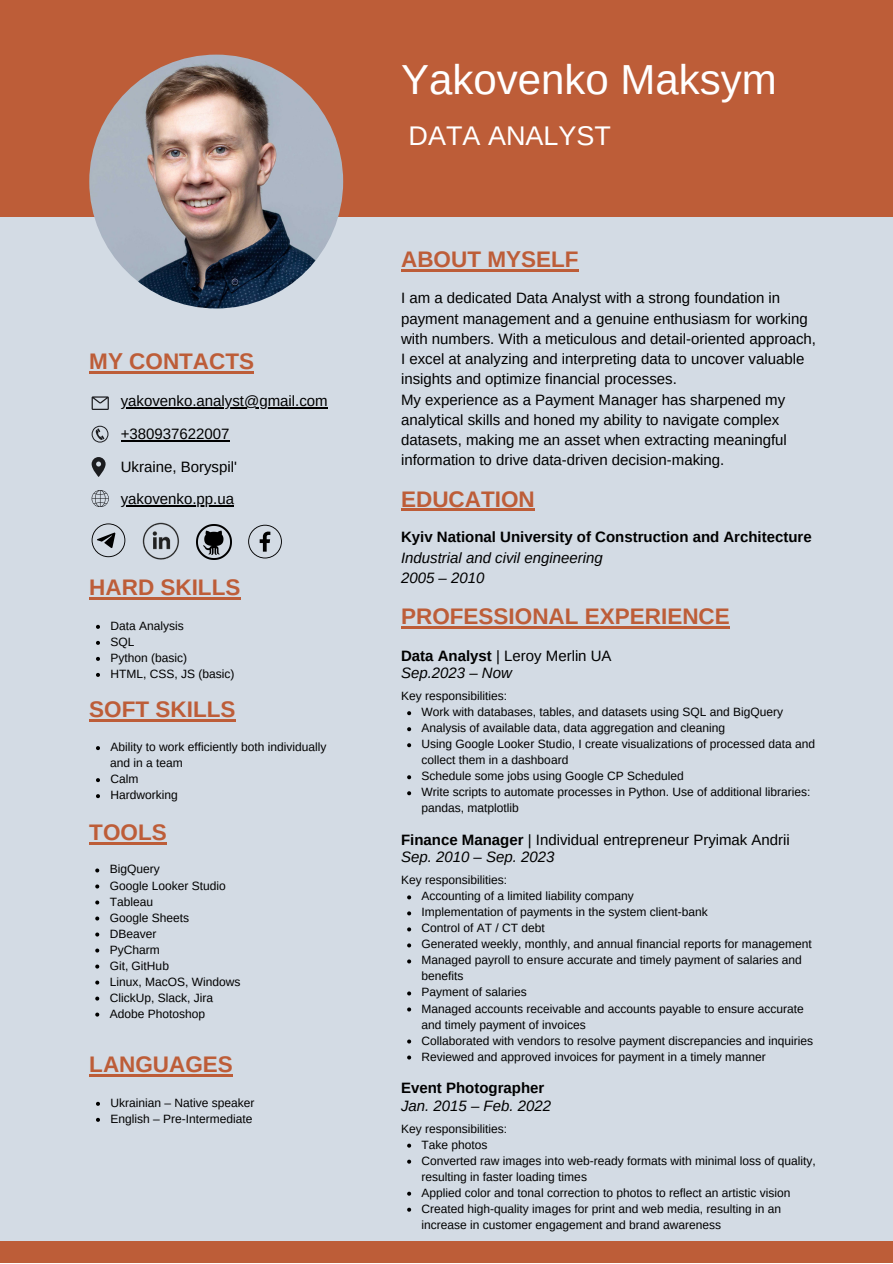
<style>
.page{position:relative;width:893px;height:1264px;background:#fff}
.page>*{position:absolute;margin:0;border:0;box-sizing:border-box;transform-origin:0 0}
.t1{font:42px "Arimo";color:#fff}
.t2{font:27px "Arimo";color:#fff}
.t3{font:700 22.5px "Arimo";color:#bd5d38}
.t4{font:15px/20.2px "Arimo";color:#000}
.t5{font:italic 15px "Arimo";color:#000}
.t6{font:700 15px "Arimo";color:#000}
.t7{font:12px/16px "Arimo";color:#000}
.s1{font-weight:700}
</style>
<div class="page">
<div style="left:0;top:0;width:892px;height:1262px;background:#d3dbe4"></div>
<div style="left:0;top:0;width:892px;height:216px;background:#bd5d38"></div>
<div style="left:0;top:1241px;width:892px;height:21px;background:#bd5d38"></div>
<img style="left:89px;top:55px;width:254px;height:253px;border-radius:50%">
<svg style="left:92px;top:396px;width:16px;height:14px"></svg>
<svg style="left:92px;top:426px;width:16px;height:16px"></svg>
<svg style="left:92px;top:490px;width:16px;height:17px"></svg>
<svg style="left:92px;top:457px;width:13px;height:20px"></svg>
<svg style="left:92px;top:523px;width:33px;height:34px"></svg>
<svg style="left:248px;top:524px;width:34px;height:34px"></svg>
<img style="left:197px;top:524px;width:34px;height:35px">
<img style="left:142px;top:523px;width:37px;height:37px">
<hr style="left:401px;top:269px;width:177px;height:2px;background:#bd5d38">
<hr style="left:401px;top:626px;width:328px;height:2px;background:#bd5d38">
<hr style="left:89px;top:597px;width:151px;height:3px;background:#bd5d38">
<svg style="left:96px;top:625px;width:4px;height:4px"></svg>
<svg style="left:96px;top:641px;width:4px;height:4px"></svg>
<svg style="left:96px;top:657px;width:4px;height:4px"></svg>
<svg style="left:96px;top:673px;width:4px;height:4px"></svg>
<hr style="left:89px;top:719px;width:146px;height:2px;background:#bd5d38">
<svg style="left:96px;top:746px;width:4px;height:4px"></svg>
<svg style="left:96px;top:778px;width:4px;height:4px"></svg>
<svg style="left:96px;top:794px;width:4px;height:4px"></svg>
<hr style="left:89px;top:371px;width:165px;height:3px;background:#bd5d38">
<hr style="left:121px;top:407px;width:206px;height:1px;background:#000">
<hr style="left:121px;top:440px;width:108px;height:1px;background:#000">
<hr style="left:121px;top:505px;width:113px;height:1px;background:#000">
<svg style="left:407px;top:895px;width:4px;height:4px"></svg>
<svg style="left:407px;top:911px;width:4px;height:4px"></svg>
<svg style="left:407px;top:927px;width:4px;height:4px"></svg>
<svg style="left:407px;top:943px;width:4px;height:4px"></svg>
<svg style="left:407px;top:959px;width:4px;height:4px"></svg>
<svg style="left:407px;top:991px;width:4px;height:4px"></svg>
<svg style="left:407px;top:1007px;width:4px;height:4px"></svg>
<svg style="left:407px;top:1039px;width:4px;height:4px"></svg>
<svg style="left:407px;top:1055px;width:4px;height:4px"></svg>
<svg style="left:407px;top:1143px;width:4px;height:4px"></svg>
<svg style="left:407px;top:1159px;width:4px;height:4px"></svg>
<svg style="left:407px;top:1191px;width:4px;height:4px"></svg>
<svg style="left:407px;top:1207px;width:4px;height:4px"></svg>
<hr style="left:89px;top:842px;width:78px;height:2px;background:#bd5d38">
<svg style="left:95px;top:868px;width:4px;height:4px"></svg>
<svg style="left:95px;top:884px;width:4px;height:4px"></svg>
<svg style="left:95px;top:900px;width:4px;height:4px"></svg>
<svg style="left:95px;top:916px;width:4px;height:4px"></svg>
<svg style="left:95px;top:932px;width:4px;height:4px"></svg>
<svg style="left:95px;top:948px;width:4px;height:4px"></svg>
<svg style="left:95px;top:964px;width:4px;height:4px"></svg>
<svg style="left:95px;top:980px;width:4px;height:4px"></svg>
<svg style="left:95px;top:996px;width:4px;height:4px"></svg>
<svg style="left:95px;top:1012px;width:4px;height:4px"></svg>
<hr style="left:89px;top:1074px;width:144px;height:2px;background:#bd5d38">
<svg style="left:96px;top:1101px;width:4px;height:4px"></svg>
<svg style="left:96px;top:1117px;width:4px;height:4px"></svg>
<hr style="left:401px;top:509px;width:134px;height:2px;background:#bd5d38">
<svg style="left:407px;top:711px;width:4px;height:4px"></svg>
<svg style="left:407px;top:727px;width:4px;height:4px"></svg>
<svg style="left:407px;top:743px;width:4px;height:4px"></svg>
<svg style="left:407px;top:775px;width:4px;height:4px"></svg>
<svg style="left:407px;top:791px;width:4px;height:4px"></svg>
<p class="t3" style="left:89px;top:349px;width:166px">MY CONTACTS</p>
<p class="t4" style="left:121px;top:391px;width:208px">yakovenko.analyst@gmail.com</p>
<p class="t4" style="left:121px;top:423px;width:110px">+380937622007</p>
<p class="t4" style="left:121px;top:456px;width:118px">Ukraine, Boryspil'</p>
<p class="t4" style="left:121px;top:489px;width:115px">yakovenko.pp.ua</p>
<p class="t3" style="left:89px;top:575px;width:153px">HARD SKILLS</p>
<p class="t7" style="left:110px;top:617px;width:75px">Data Analysis</p>
<p class="t7" style="left:110px;top:633px;width:25px">SQL</p>
<p class="t7" style="left:110px;top:649px;width:78px">Python (basic)</p>
<p class="t7" style="left:110px;top:665px;width:125px">HTML, CSS, JS (basic)</p>
<p class="t3" style="left:89px;top:696px;width:148px">SOFT SKILLS</p>
<p class="t7" style="left:110px;top:739px;width:217px">Ability to work efficiently both individually</p>
<p class="t7" style="left:110px;top:771px;width:30px">Calm</p>
<p class="t7" style="left:110px;top:787px;width:69px">Hardworking</p>
<p class="t7" style="left:110px;top:755px;width:74px">and in a team</p>
<p class="t3" style="left:89px;top:819px;width:79px">TOOLS</p>
<p class="t7" style="left:110px;top:861px;width:52px">BigQuery</p>
<p class="t7" style="left:110px;top:877px;width:118px">Google Looker Studio</p>
<p class="t7" style="left:110px;top:893px;width:45px">Tableau</p>
<p class="t7" style="left:110px;top:909px;width:81px">Google Sheets</p>
<p class="t7" style="left:110px;top:925px;width:48px">DBeaver</p>
<p class="t7" style="left:110px;top:941px;width:52px">PyCharm</p>
<p class="t7" style="left:110px;top:957px;width:61px">Git, GitHub</p>
<p class="t7" style="left:110px;top:973px;width:132px">Linux, MacOS, Windows</p>
<p class="t7" style="left:110px;top:989px;width:105px">ClickUp, Slack, Jira</p>
<p class="t7" style="left:110px;top:1005px;width:97px">Adobe Photoshop</p>
<p class="t3" style="left:89px;top:1052px;width:145px">LANGUAGES</p>
<p class="t7" style="left:110px;top:1094px;width:146px">Ukrainian – Native speaker</p>
<p class="t7" style="left:110px;top:1110px;width:144px">English – Pre-Intermediate</p>
<p class="t1" style="left:401px;top:56px;width:377px">Yakovenko Maksym</p>
<p class="t2" style="left:408px;top:121px;width:204px">DATA ANALYST</p>
<p class="t3" style="left:401px;top:246px;width:179px">ABOUT MYSELF</p>
<p class="t4" style="left:401px;top:288px;width:416px">I am a dedicated Data Analyst with a strong foundation in payment management and a genuine enthusiasm for working with numbers. With a meticulous and detail-oriented approach, I excel at analyzing and interpreting data to uncover valuable insights and optimize financial processes.</p>
<p class="t4" style="left:401px;top:389px;width:387px">My experience as a Payment Manager has sharpened my analytical skills and honed my ability to navigate complex datasets, making me an asset when extracting meaningful information to drive data-driven decision-making.</p>
<p class="t3" style="left:401px;top:486px;width:135px">EDUCATION</p>
<p class="t6" style="left:401px;top:529px;width:412px">Kyiv National University of Construction and Architecture</p>
<p class="t5" style="left:401px;top:549px;width:203px">Industrial and civil engineering</p>
<p class="t5" style="left:401px;top:569px;width:85px">2005 – 2010</p>
<p class="t3" style="left:401px;top:603px;width:330px">PROFESSIONAL EXPERIENCE</p>
<p class="t4" style="left:401px;top:645px;width:212px"><span class="s1">Data Analyst</span> | Leroy Merlin UA</p>
<p class="t5" style="left:401px;top:664px;width:112px">Sep.2023 – Now</p>
<p class="t7" style="left:421px;top:704px;width:363px">Work with databases, tables, and datasets using SQL and BigQuery</p>
<p class="t7" style="left:421px;top:720px;width:305px">Analysis of available data, data aggregation and cleaning</p>
<p class="t7" style="left:421px;top:736px;width:395px">Using Google Looker Studio, I create visualizations of processed data and collect them in a dashboard</p>
<p class="t7" style="left:421px;top:768px;width:264px">Schedule some jobs using Google CP Scheduled</p>
<p class="t7" style="left:421px;top:784px;width:390px">Write scripts to automate processes in Python. Use of additional libraries: pandas, matplotlib</p>
<p class="t7" style="left:401px;top:688px;width:108px">Key responsibilities:</p>
<p class="t4" style="left:401px;top:829px;width:390px"><span class="s1">Finance Manager</span> | Individual entrepreneur Pryimak Andrii</p>
<p class="t5" style="left:401px;top:848px;width:155px">Sep. 2010 – Sep. 2023</p>
<p class="t7" style="left:401px;top:872px;width:108px">Key responsibilities:</p>
<p class="t7" style="left:421px;top:888px;width:214px">Accounting of a limited liability company</p>
<p class="t7" style="left:421px;top:904px;width:288px">Implementation of payments in the system client-bank</p>
<p class="t7" style="left:421px;top:920px;width:125px">Control of AT / CT debt</p>
<p class="t7" style="left:421px;top:936px;width:392px">Generated weekly, monthly, and annual financial reports for management</p>
<p class="t7" style="left:421px;top:952px;width:382px">Managed payroll to ensure accurate and timely payment of salaries and benefits</p>
<p class="t7" style="left:421px;top:984px;width:107px">Payment of salaries</p>
<p class="t7" style="left:421px;top:1000px;width:384px">Managed accounts receivable and accounts payable to ensure accurate and timely payment of invoices</p>
<p class="t7" style="left:421px;top:1032px;width:393px">Collaborated with vendors to resolve payment discrepancies and inquiries</p>
<p class="t7" style="left:421px;top:1048px;width:346px">Reviewed and approved invoices for payment in a timely manner</p>
<p class="t6" style="left:401px;top:1079px;width:145px">Event Photographer</p>
<p class="t5" style="left:401px;top:1096px;width:151px">Jan. 2015 – Feb. 2022</p>
<p class="t7" style="left:401px;top:1120px;width:108px">Key responsibilities:</p>
<p class="t7" style="left:421px;top:1136px;width:68px">Take photos</p>
<p class="t7" style="left:421px;top:1152px;width:396px">Converted raw images into web-ready formats with minimal loss of quality, resulting in faster loading times</p>
<p class="t7" style="left:421px;top:1184px;width:370px">Applied color and tonal correction to photos to reflect an artistic vision</p>
<p class="t7" style="left:421px;top:1200px;width:361px">Created high-quality images for print and web media, resulting in an increase in customer engagement and brand awareness</p>
</div>
